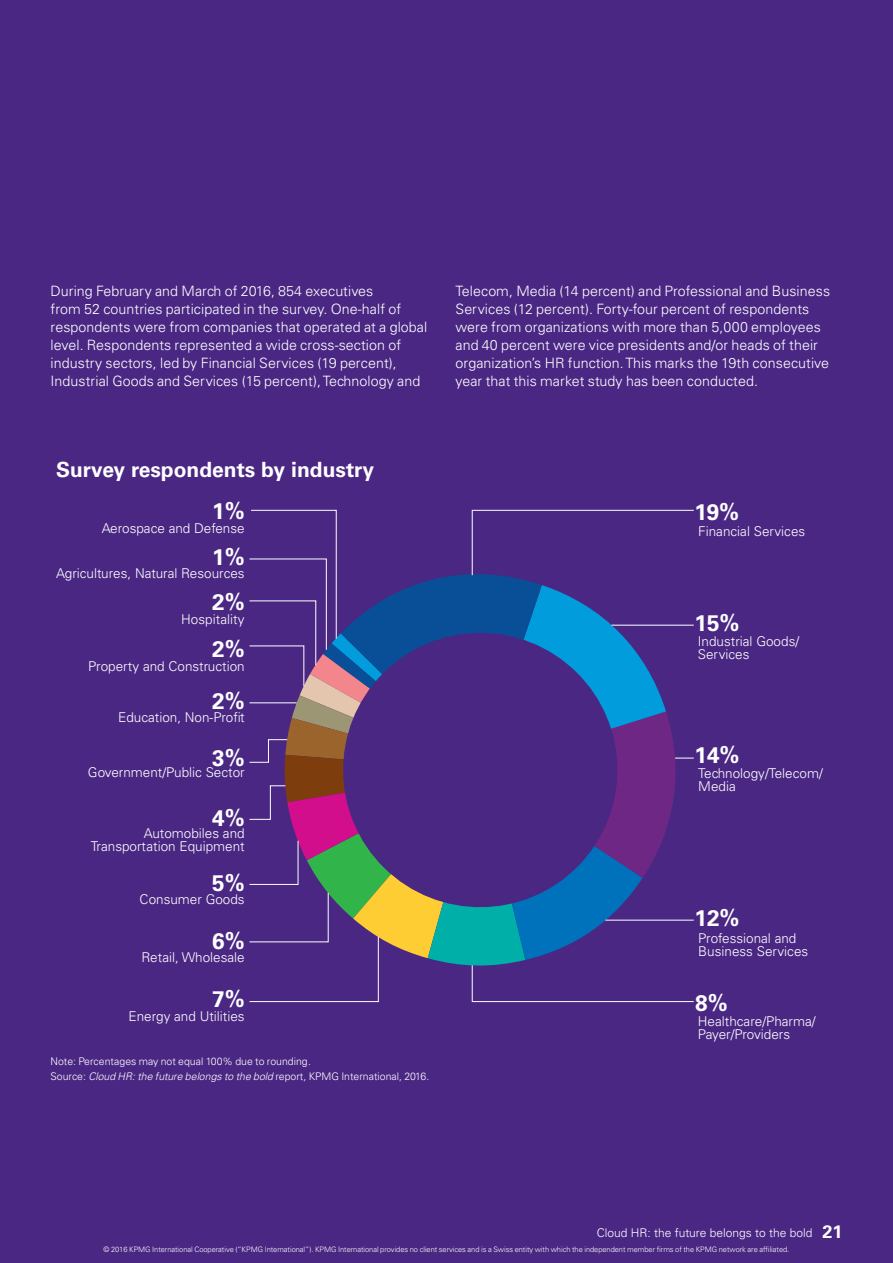
<style>
.page{position:relative;width:893px;height:1263px;background:#4a2783}
.page>*{position:absolute;margin:0;border:0;box-sizing:border-box;transform-origin:0 0}
.t1{font:700 22.5px "Univers LT Std";color:#fff}
.t2{font:700 21px "Univers LT Std";color:#fff}
.t3{font:300 14.25px/18px "Univers LT Std";letter-spacing:.005em;color:#fff}
.t4{font:300 13.5px/13.4px "Univers LT Std";color:#fff}
.t5{font:300 12px "Univers LT Std";color:#fff}
.t6{font:300 10.5px "Univers LT Std";color:#fff}
.t7{font:300 7.5px "Univers LT Std";letter-spacing:-.005em;color:#fff}
.s1{font-style:italic}
.s2{font-weight:700;font-size:18px}
</style>
<div class="page">
<svg style="left:249px;top:510px;width:445px;height:492px"></svg>
<p class="t3" style="left:51px;top:282px;width:378px">During February and March of 2016, 854 executives<br>from 52 countries participated in the survey. One-half of respondents were from companies that operated at a global level. Respondents represented a wide cross-section of industry sectors, led by Financial Services (19 percent), Industrial Goods and Services (15 percent), Technology and</p>
<p class="t3" style="left:456px;top:282px;width:376px">Telecom, Media (14 percent) and Professional and Business Services (12 percent). Forty-four percent of respondents were from organizations with more than 5,000 employees and 40 percent were vice presidents and/or heads of their organization’s HR function. This marks the 19th consecutive year that this market study has been conducted.</p>
<h2 class="t2" style="left:56px;top:457px;width:319px">Survey respondents by industry</h2>
<h1 class="t1" style="left:212px;top:498px;width:34px">1%</h1>
<p class="t4" style="left:102px;top:521px;width:144px">Aerospace and Defense</p>
<h1 class="t1" style="left:212px;top:544px;width:34px">1%</h1>
<p class="t4" style="left:56px;top:567px;width:190px">Agricultures, Natural Resources</p>
<h1 class="t1" style="left:212px;top:589px;width:34px">2%</h1>
<p class="t4" style="left:181px;top:612px;width:65px">Hospitality</p>
<h1 class="t1" style="left:212px;top:636px;width:34px">2%</h1>
<p class="t4" style="left:88px;top:659px;width:158px">Property and Construction</p>
<h1 class="t1" style="left:212px;top:688px;width:34px">2%</h1>
<p class="t4" style="left:118px;top:711px;width:128px">Education, Non-Profit</p>
<h1 class="t1" style="left:212px;top:745px;width:34px">3%</h1>
<p class="t4" style="left:88px;top:766px;width:158px">Government/Public Sector</p>
<h1 class="t1" style="left:212px;top:805px;width:34px">4%</h1>
<p class="t4" style="left:91px;top:827px;width:156px;text-align:right">Automobiles and<br>Transportation Equipment</p>
<h1 class="t1" style="left:212px;top:870px;width:34px">5%</h1>
<p class="t4" style="left:140px;top:893px;width:107px">Consumer Goods</p>
<h1 class="t1" style="left:212px;top:928px;width:34px">6%</h1>
<p class="t4" style="left:141px;top:951px;width:105px">Retail, Wholesale</p>
<h1 class="t1" style="left:695px;top:499px;width:46px">19%</h1>
<p class="t4" style="left:698px;top:524px;width:109px">Financial Services</p>
<h1 class="t1" style="left:695px;top:610px;width:47px">15%</h1>
<p class="t4" style="left:698px;top:634px;width:103px">Industrial Goods/<br>Services</p>
<h1 class="t1" style="left:695px;top:742px;width:47px">14%</h1>
<p class="t4" style="left:698px;top:766px;width:126px">Technology/Telecom/<br>Media</p>
<h1 class="t1" style="left:695px;top:905px;width:47px">12%</h1>
<p class="t4" style="left:698px;top:931px;width:112px">Professional and<br>Business Services</p>
<h1 class="t1" style="left:212px;top:986px;width:34px">7%</h1>
<h1 class="t1" style="left:695px;top:990px;width:34px">8%</h1>
<p class="t4" style="left:128px;top:1009px;width:118px">Energy and Utilities</p>
<p class="t4" style="left:698px;top:1015px;width:119px">Healthcare/Pharma/<br>Payer/Providers</p>
<p class="t6" style="left:50px;top:1054px;width:262px">Note: Percentages may not equal 100% due to rounding.</p>
<p class="t6" style="left:50px;top:1069px;width:380px">Source: <span class="s1">Cloud HR: the future belongs to the bold</span> report, KPMG International, 2016.</p>
<p class="t5" style="left:597px;top:1225px;width:247px">Cloud HR: the future belongs to the bold <span class="s2">21</span></p>
<p class="t7" style="left:104px;top:1245px;width:687px">© 2016 KPMG International Cooperative (“KPMG International”). KPMG International provides no client services and is a Swiss entity with which the independent member firms of the KPMG network are affiliated.</p>
</div>
